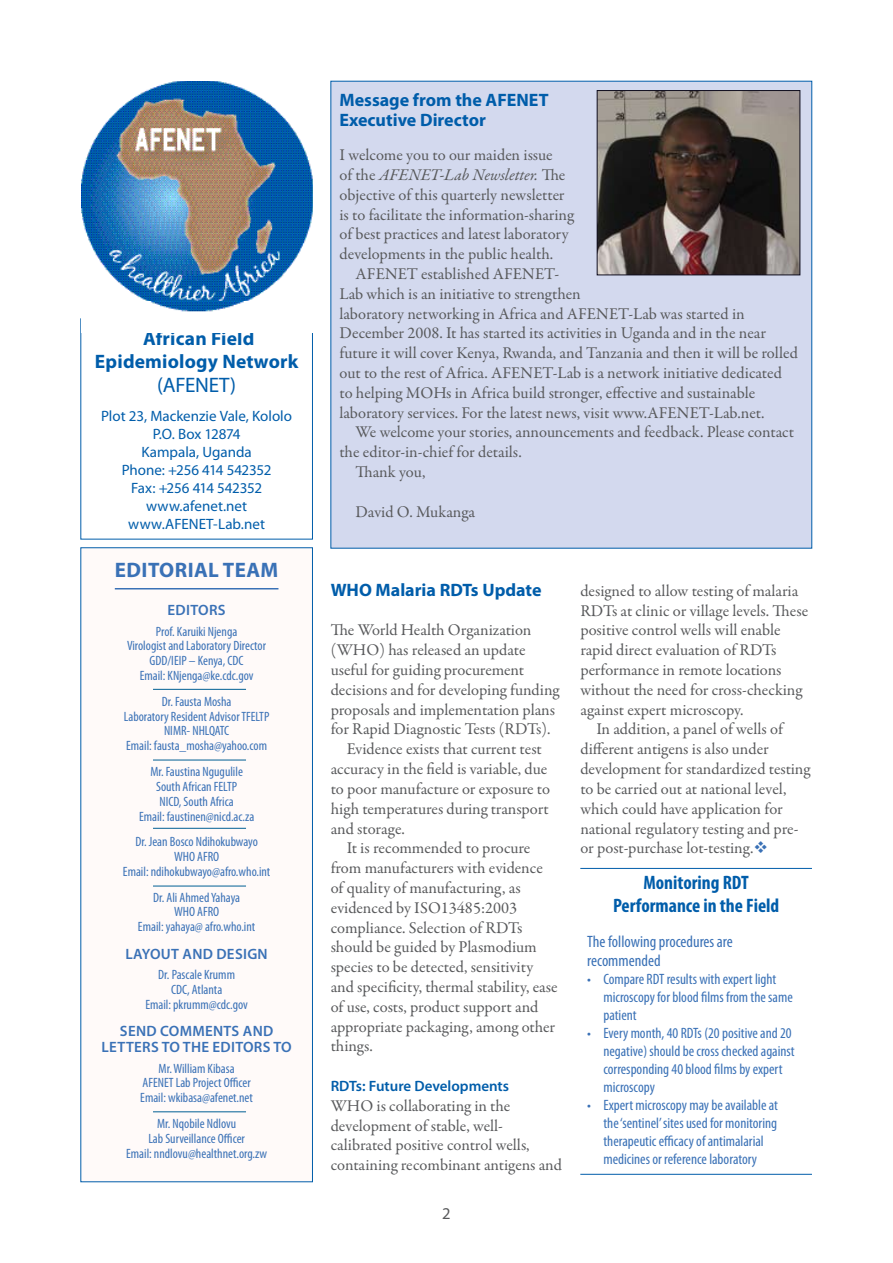
<style>
.page{position:relative;width:893px;height:1263px;background:#fff}
.page>*{position:absolute;margin:0;border:0;box-sizing:border-box;transform-origin:0 0}
.t1{font:700 21px "Myriad Pro";color:#3a71b6}
.t2{font:21px "Myriad Pro";letter-spacing:-.015em;color:#005daa}
.t3{font:700 condensed 19.5px/23.1px "Myriad Pro";color:#005daa;text-align:center}
.t4{font:700 19.5px/23.4px "Myriad Pro";letter-spacing:.01em;color:#005daa;text-align:center}
.t5{font:700 18px/19.8px "Myriad Pro";color:#005daa}
.t6{font:16.5px/19.8px "Garamond Premr Pro";color:#58595b}
.t7{font:condensed 16.5px/19.8px "Myriad Pro";color:#3a71b6}
.t8{font:16.5px "Myriad Pro";color:#58595b}
.t9{font:condensed 15px/18px "Myriad Pro";color:#3a71b6}
.t10{font:15px/18px "Myriad Pro";color:#005daa;text-align:center}
.t11{font:600 15px "Myriad Pro";letter-spacing:.02em;color:#3a71b6}
.t12{font:600 15px "Myriad Pro";color:#005daa}
.t13{font:condensed 13.5px/14.9px "Myriad Pro";color:#3a71b6;text-align:center}
.s1{font-style:italic}
.s2{color:#3a71b6}
</style>
<div class="page">
<div style="left:331px;top:81px;width:481px;height:467px;background:#d3d9ee"></div>
<div style="left:81px;top:548px;width:231px;height:634px;background:#fffaf9"></div>
<hr style="left:115px;top:588px;width:163px;height:1px;background:#3a71b6">
<div style="left:81px;top:547px;width:232px;height:635px;border:1px solid #005daa"></div>
<img style="left:599px;top:92px;width:199px;height:181px">
<div style="left:597px;top:90px;width:203px;height:185px;border:1px solid #100e1f"></div>
<div style="left:81px;top:319px;width:232px;height:220px;border:1px solid #005daa"></div>
<img style="left:81px;top:81px;width:232px;height:251px">
<hr style="left:580px;top:868px;width:232px;height:1px;background:#005daa">
<hr style="left:580px;top:1174px;width:232px;height:1px;background:#005daa">
<hr style="left:153px;top:689px;width:93px;height:1px;background:#005f94">
<hr style="left:153px;top:760px;width:93px;height:1px;background:#005f94">
<hr style="left:153px;top:828px;width:93px;height:1px;background:#005f94">
<hr style="left:153px;top:886px;width:93px;height:1px;background:#005f94">
<hr style="left:153px;top:1111px;width:93px;height:1px;background:#005f94">
<p class="t4" style="left:95px;top:327px;width:205px">African Field<br>Epidemiology Network</p>
<p class="t2" style="left:157px;top:374px;width:80px">(AFENET)</p>
<p class="t10" style="left:101px;top:407px;width:192px">Plot 23, Mackenzie Vale, Kololo<br>P.O. Box 12874<br>Kampala, Uganda<br>Phone: +256 414 542352<br>Fax: +256 414 542352 www.afenet.net www.AFENET-Lab.net</p>
<p class="t1" style="left:115px;top:558px;width:39px">editorial</p>
<p class="t1" style="left:223px;top:558px;width:15px">team</p>
<p class="t11" style="left:168px;top:602px;width:60px">EDITORS</p>
<p class="t13" style="left:127px;top:623px;width:141px">Prof. Karuiki Njenga<br>Virologist and Laboratory Director<br>GDD/IEIP – Kenya, CDC<br>Email: KNjenga@ke.cdc.gov</p>
<p class="t13" style="left:124px;top:694px;width:147px">Dr. Fausta Mosha<br>Laboratory Resident Advisor TFELTP<br>NIMR- NHLQATC<br>Email: fausta_mosha@yahoo.com</p>
<p class="t13" style="left:139px;top:764px;width:117px">Mr. Faustina Ngugulile<br>South African FELTP<br>NICD, South Africa<br>Email: faustinen@nicd.ac.za</p>
<p class="t13" style="left:123px;top:834px;width:149px">Dr. Jean Bosco Ndihokubwayo<br>WHO AFRO<br>Email: ndihokubwayo@afro.who.int</p>
<p class="t13" style="left:138px;top:889px;width:119px">Dr. Ali Ahmed Yahaya<br>WHO AFRO<br>Email: yahaya@ afro.who.int</p>
<p class="t11" style="left:125px;top:945px;width:144px">LAYOUT AND DESIGN</p>
<p class="t13" style="left:145px;top:967px;width:104px">Dr. Pascale Krumm<br>CDC, Atlanta<br>Email: pkrumm@cdc.gov</p>
<p class="t11" style="left:120px;top:1022px;width:153px">SEND COMMENTS AND</p>
<p class="t11" style="left:102px;top:1039px;width:9px">LETTERS</p>
<p class="t11" style="left:162px;top:1039px;width:60px">TO THEEDITORS</p>
<p class="t11" style="left:273px;top:1039px;width:10px">TO</p>
<p class="t13" style="left:140px;top:1060px;width:114px">Mr. William Kibasa<br>AFENET Lab Project Officer<br>Email: wkibasa@afenet.net</p>
<p class="t13" style="left:126px;top:1116px;width:142px">Mr. Nqobile Ndlovu<br>Lab Surveillance Officer<br>Email: nndlovu@healthnet.org.zw</p>
<p class="t5" style="left:339px;top:90px;width:211px">Message from the AFENET<br>Executive Director</p>
<p class="t6" style="left:339px;top:145px;width:236px">I welcome you to our maiden issue<br>of the <span class="s1">AFENET-Lab Newsletter.</span> The objective of this quarterly newsletter is to facilitate the information-sharing of best practices and latest laboratory developments in the public health.</p>
<p class="t6" style="left:339px;top:264px;width:460px;text-indent:16px">AFENET established AFENET-<br>Lab which is an initiative to strengthen<br>laboratory networking in Africa and AFENET-Lab was started in December 2008. It has started its activities in Uganda and in the near future it will cover Kenya, Rwanda, and Tanzania and then it will be rolled out to the rest of Africa. AFENET-Lab is a network initiative dedicated to helping MOHs in Africa build stronger, effective and sustainable laboratory services. For the latest news, visit www.AFENET-Lab.net.</p>
<p class="t6" style="left:356px;top:423px;width:440px">We welcome your stories, announcements and feedback. Please contact</p>
<p class="t6" style="left:339px;top:442px;width:184px">the editor-in-chief for details.</p>
<p class="t6" style="left:356px;top:462px;width:71px">Thank you,</p>
<p class="t6" style="left:356px;top:502px;width:121px">David O. Mukanga</p>
<p class="t5" style="left:331px;top:580px;width:212px">WHO Malaria RDTs Update</p>
<p class="t6" style="left:331px;top:621px;width:202px">The World Health Organization</p>
<p class="t6" style="left:331px;top:640px;width:196px">(WHO) has released an update</p>
<p class="t6" style="left:331px;top:660px;width:195px">useful for guiding procurement</p>
<p class="t6" style="left:331px;top:680px;width:230px">decisions and for developing funding</p>
<p class="t6" style="left:331px;top:700px;width:226px">proposals and implementation plans</p>
<p class="t6" style="left:331px;top:720px;width:221px">for Rapid Diagnostic Tests (RDTs).</p>
<p class="t6" style="left:347px;top:739px;width:196px">Evidence exists that current test</p>
<p class="t6" style="left:331px;top:759px;width:218px">accuracy in the field is variable, due</p>
<p class="t6" style="left:331px;top:779px;width:221px">to poor manufacture or exposure to</p>
<p class="t6" style="left:331px;top:799px;width:220px">high temperatures during transport</p>
<p class="t6" style="left:331px;top:819px;width:76px">and storage.</p>
<p class="t6" style="left:347px;top:838px;width:185px">It is recommended to procure</p>
<p class="t6" style="left:331px;top:858px;width:214px">from manufacturers with evidence</p>
<p class="t6" style="left:331px;top:878px;width:191px">of quality of manufacturing, as</p>
<p class="t6" style="left:331px;top:898px;width:188px">evidenced by ISO13485:2003</p>
<p class="t6" style="left:331px;top:918px;width:193px">compliance. Selection of RDTs</p>
<p class="t6" style="left:331px;top:937px;width:208px">should be guided by Plasmodium</p>
<p class="t6" style="left:331px;top:957px;width:204px">species to be detected, sensitivity</p>
<p class="t6" style="left:331px;top:977px;width:228px">and specificity, thermal stability, ease</p>
<p class="t6" style="left:331px;top:997px;width:209px">of use, costs, product support and</p>
<p class="t6" style="left:331px;top:1017px;width:226px">appropriate packaging, among other</p>
<p class="t6" style="left:331px;top:1036px;width:44px">things.</p>
<p class="t12" style="left:331px;top:1077px;width:180px">RDTS: FUTURE DEVELOPMENTS</p>
<p class="t6" style="left:331px;top:1096px;width:233px">WHO is collaborating in the development of stable, well&shy;calibrated positive control wells, containing recombinant antigens and</p>
<p class="t8" style="left:442px;top:1204px;width:10px">2</p>
<p class="t6" style="left:580px;top:581px;width:219px">designed to allow testing of malaria</p>
<p class="t6" style="left:580px;top:601px;width:229px">RDTs at clinic or village levels. These</p>
<p class="t6" style="left:580px;top:621px;width:202px">positive control wells will enable</p>
<p class="t6" style="left:580px;top:640px;width:198px">rapid direct evaluation of RDTs</p>
<p class="t6" style="left:580px;top:660px;width:203px">performance in remote locations</p>
<p class="t6" style="left:580px;top:680px;width:223px">without the need for cross-checking</p>
<p class="t6" style="left:580px;top:700px;width:165px">against expert microscopy.</p>
<p class="t6" style="left:596px;top:720px;width:188px">In addition, a panel of wells of</p>
<p class="t6" style="left:580px;top:739px;width:190px">different antigens is also under</p>
<p class="t6" style="left:580px;top:759px;width:231px">development for standardized testing</p>
<p class="t6" style="left:580px;top:779px;width:208px">to be carried out at national level,</p>
<p class="t6" style="left:580px;top:799px;width:204px">which could have application for</p>
<p class="t6" style="left:580px;top:819px;width:220px">national regulatory testing and pre-</p>
<p class="t6" style="left:580px;top:838px;width:189px">or post-purchase lot-testing.<span class="s2">❖</span></p>
<p class="t3" style="left:613px;top:870px;width:168px">Monitoring RDT<br>Performance in the Field</p>
<p class="t7" style="left:587px;top:931px;width:147px">The following procedures are recommended</p>
<p class="t9" style="left:603px;top:970px;width:191px;text-indent:-16px">• Compare RDT results with expert light microscopy for blood films from the same patient</p>
<p class="t9" style="left:603px;top:1024px;width:193px;text-indent:-16px">• Every month, 40 RDTs (20 positive and 20 negative) should be cross checked against corresponding 40 blood films by expert microscopy</p>
<p class="t9" style="left:603px;top:1096px;width:176px;text-indent:-16px">• Expert microscopy may be available at the ‘sentinel’ sites used for monitoring therapeutic efficacy of antimalarial medicines or reference laboratory</p>
</div>
